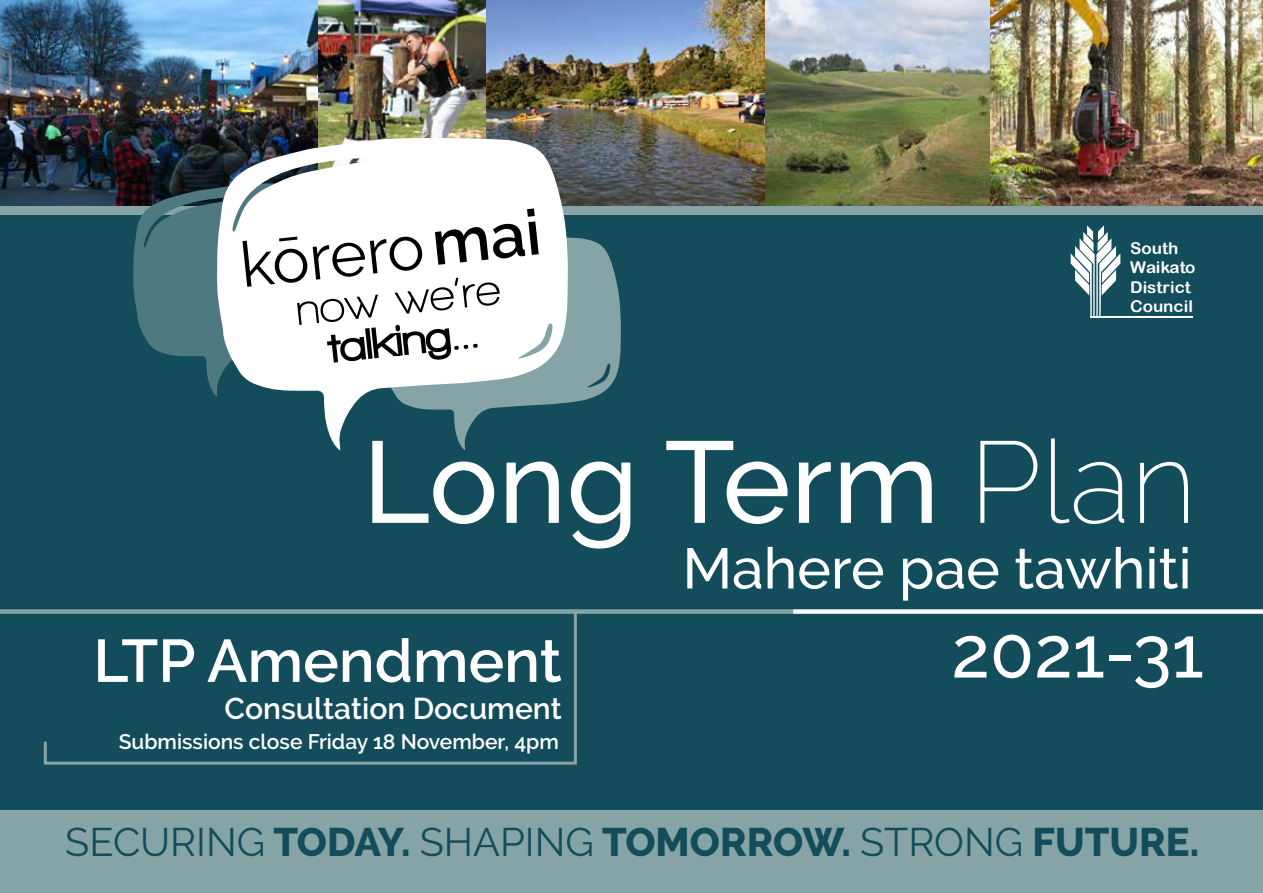
<style>
.page{position:relative;width:1263px;height:893px;background:#134c5a}
.page>*{position:absolute;margin:0;border:0;box-sizing:border-box;transform-origin:0 0}
.t1{font:500 115.5px "Raleway";color:#fff}
.t2{font:500 72px "Raleway";color:#fff}
.t3{font:600 60px "Raleway";color:#fff}
.t4{font:500 57px "Raleway";color:#fff}
.t5{font:800 39.75px "Raleway";color:#134c5a}
.t6{font:600 30px "Raleway";color:#fff}
.t7{font:600 21px "Raleway";color:#fff}
.t8{font:16.2px/19.5px "Arial Rounded MT Bold";color:#fff;scale:1.05 1}
.s1{font-weight:200}
.s2{font-weight:400}
</style>
<div class="page">
<img style="left:317px;top:0;width:170px;height:138px">
<svg style="left:43px;top:614px;width:534px;height:151px"></svg>
<img style="left:764px;top:0;width:227px;height:206px">
<img style="left:0;top:0;width:317px;height:206px">
<img style="left:991px;top:0;width:272px;height:206px">
<img style="left:487px;top:0;width:277px;height:206px">
<div style="left:793px;top:609px;width:470px;height:5px;background:#fff"></div>
<div style="left:0;top:609px;width:793px;height:5px;background:#86a4a5"></div>
<svg style="left:1071px;top:225px;width:49px;height:91px"></svg>
<hr style="left:1090px;top:316px;width:103px;height:2px;background:#fff">
<div style="left:0;top:810px;width:1263px;height:83px;background:#86a4a5"></div>
<div style="left:0;top:206px;width:1263px;height:8px;background:#86a4a5"></div>
<svg style="left:133px;top:183px;width:84px;height:214px;fill:#4e7980"></svg>
<svg style="left:568px;top:237px;width:53px;height:166px;background:#749699"></svg>
<svg style="left:217px;top:138px;width:351px;height:312px;fill:#fff"></svg>
<svg style="left:242px;top:208px;width:297px;height:155px;background:#dbdbdb"></svg>
<p class="t8" style="left:1130px;top:238px;width:64px">South<br>Waikato<br>District<br>Council</p>
<h1 class="t1" style="left:362px;top:415px;width:836px">Long Term <span class="s1">Plan</span></h1>
<h3 class="t4" style="left:682px;top:535px;width:511px">Mahere pae tawhiti</h3>
<h3 class="t3" style="left:93px;top:626px;width:470px">LTP Amendment</h3>
<p class="t6" style="left:225px;top:691px;width:339px">Consultation Document</p>
<p class="t7" style="left:119px;top:730px;width:441px">Submissions close Friday 18 November, 4pm</p>
<h2 class="t2" style="left:951px;top:611px;width:254px">2021-31</h2>
<p class="t5" style="left:65px;top:819px;width:1135px"><span class="s2">SECURING</span> TODAY. <span class="s2">SHAPING</span> TOMORROW. <span class="s2">STRONG</span> FUTURE.</p>
</div>
